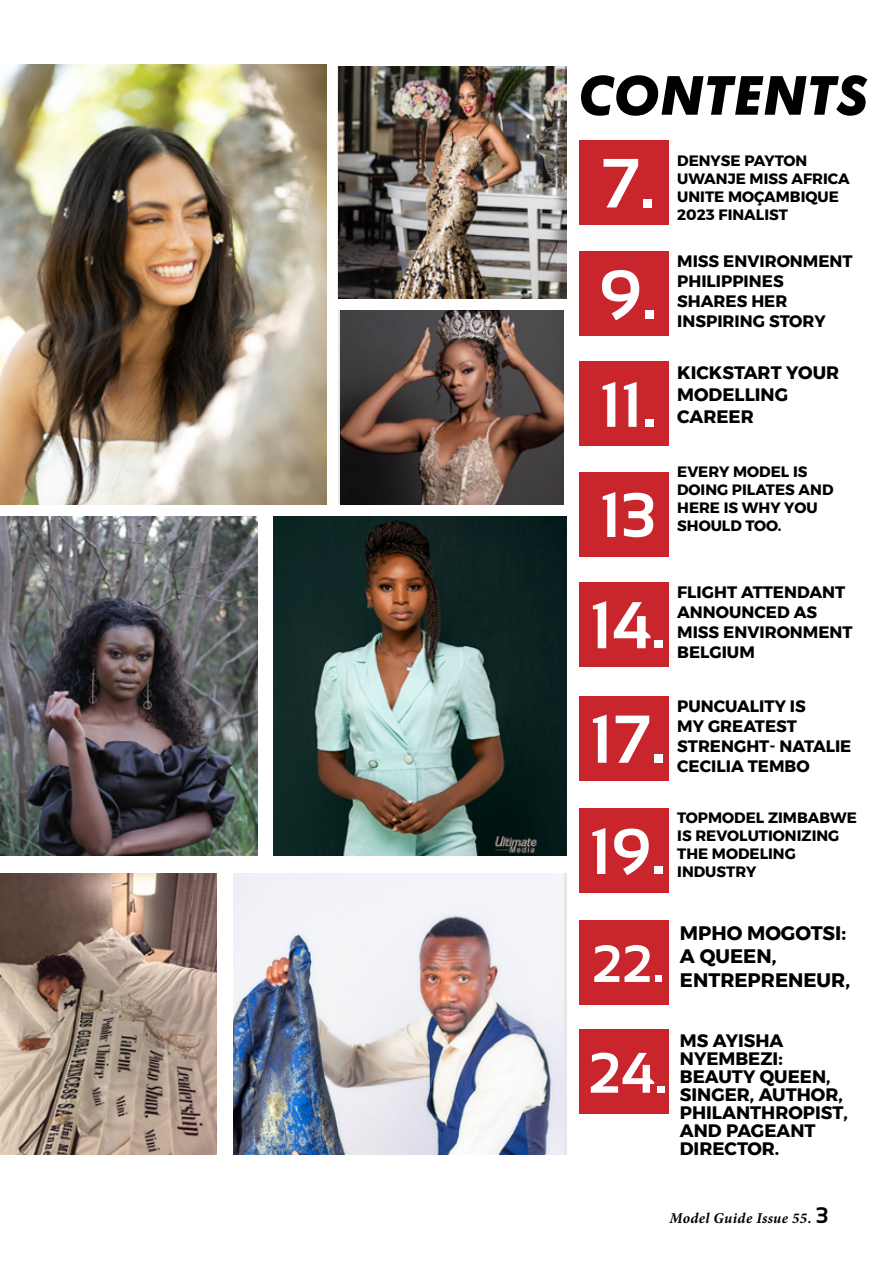
<style>
.page{position:relative;width:893px;height:1263px;background:#fff}
.page>*{position:absolute;margin:0;border:0;box-sizing:border-box;transform-origin:0 0}
.t1{font:700 69.6px "Sansation";color:#fff}
.t2{font:700 67.5px "Sansation";color:#fff}
.t3{font:700 66px "Sansation";color:#fff}
.t4{font:700 64.5px "Sansation";color:#fff}
.t5{font:700 63px "Sansation";color:#fff}
.t6{font:700 57px "Sansation";color:#fff}
.t7{font:italic 700 54px "Futura BT";color:#000}
.t8{font:700 52.5px "Sansation";color:#fff}
.t9{font:700 19.5px/23.5px "Montserrat";color:#000}
.t10{font:700 18px/18px "Montserrat";color:#000}
.t11{font:700 16.5px/20px "Montserrat";color:#000}
.t12{font:700 15px/18px "Montserrat";color:#000}
.t13{font:italic 700 15px "Minion Pro";letter-spacing:.02em;color:#000}
.s1{font-family:"Sansation";font-style:normal;font-size:22.5px}
</style>
<div class="page">
<img style="left:0;top:65px;width:326px;height:439px">
<img style="left:233px;top:873px;width:331px;height:282px">
<img style="left:0;top:873px;width:216px;height:282px">
<img style="left:339px;top:66px;width:227px;height:233px">
<img style="left:341px;top:310px;width:223px;height:194px">
<img style="left:0;top:517px;width:257px;height:339px">
<img style="left:273px;top:517px;width:294px;height:339px">
<div style="left:579px;top:140px;width:89px;height:84px;background:#c9252c"></div>
<div style="left:579px;top:1030px;width:89px;height:84px;background:#c9252c"></div>
<div style="left:579px;top:921px;width:89px;height:84px;background:#c9252c"></div>
<div style="left:579px;top:808px;width:89px;height:85px;background:#c9252c"></div>
<div style="left:579px;top:696px;width:89px;height:84px;background:#c9252c"></div>
<div style="left:579px;top:582px;width:89px;height:84px;background:#c9252c"></div>
<div style="left:579px;top:472px;width:89px;height:84px;background:#c9252c"></div>
<div style="left:579px;top:362px;width:89px;height:84px;background:#c9252c"></div>
<div style="left:579px;top:251px;width:89px;height:85px;background:#c9252c"></div>
<h3 class="t7" style="left:579px;top:63px;width:291px">CONTENTS</h3>
<h1 class="t1" style="left:600px;top:144px;width:57px">7.</h1>
<h1 class="t1" style="left:598px;top:256px;width:60px">9.</h1>
<h3 class="t5" style="left:599px;top:370px;width:58px">11.</h3>
<h3 class="t5" style="left:600px;top:480px;width:57px">13</h3>
<p class="t12" style="left:677px;top:151px;width:174px">DENYSE PAYTON<br>UWANJE MISS AFRICA<br>UNITE MOÇAMBIQUE<br>2023 FINALIST</p>
<p class="t11" style="left:677px;top:252px;width:177px">MISS ENVIRONMENT<br>PHILIPPINES<br>SHARES HER<br>INSPIRING STORY</p>
<p class="t10" style="left:677px;top:362px;width:163px;line-height:21.8px">KICKSTART YOUR<br>MODELLING<br>CAREER</p>
<p class="t12" style="left:677px;top:463px;width:158px">EVERY MODEL IS<br>DOING PILATES AND<br>HERE IS WHY YOU<br>SHOULD TOO.</p>
<h3 class="t3" style="left:590px;top:588px;width:78px">14.</h3>
<p class="t11" style="left:677px;top:582px;width:177px">FLIGHT ATTENDANT<br>ANNOUNCED AS<br>MISS ENVIRONMENT<br>BELGIUM</p>
<h2 class="t2" style="left:590px;top:702px;width:78px">17.</h2>
<p class="t11" style="left:677px;top:696px;width:176px">PUNCUALITY IS<br>MY GREATEST<br>STRENGHT- NATALIE<br>CECILIA TEMBO</p>
<h3 class="t4" style="left:589px;top:816px;width:78px">19.</h3>
<p class="t12" style="left:677px;top:808px;width:181px">TOPMODEL ZIMBABWE<br>IS REVOLUTIONIZING<br>THE MODELING<br>INDUSTRY</p>
<h3 class="t8" style="left:592px;top:934px;width:74px">22.</h3>
<h3 class="t9" style="left:680px;top:921px;width:172px">MPHO MOGOTSI:<br>A QUEEN,<br>ENTREPRENEUR,</h3>
<h3 class="t6" style="left:588px;top:1041px;width:81px">24.</h3>
<p class="t10" style="left:680px;top:1032px;width:170px">MS AYISHA<br>NYEMBEZI:<br>BEAUTY QUEEN,<br>SINGER, AUTHOR,<br>PHILANTHROPIST,<br>AND PAGEANT<br>DIRECTOR.</p>
<p class="t13" style="left:669px;top:1207px;width:160px">Model Guide Issue 55. <span class="s1">3</span></p>
</div>
